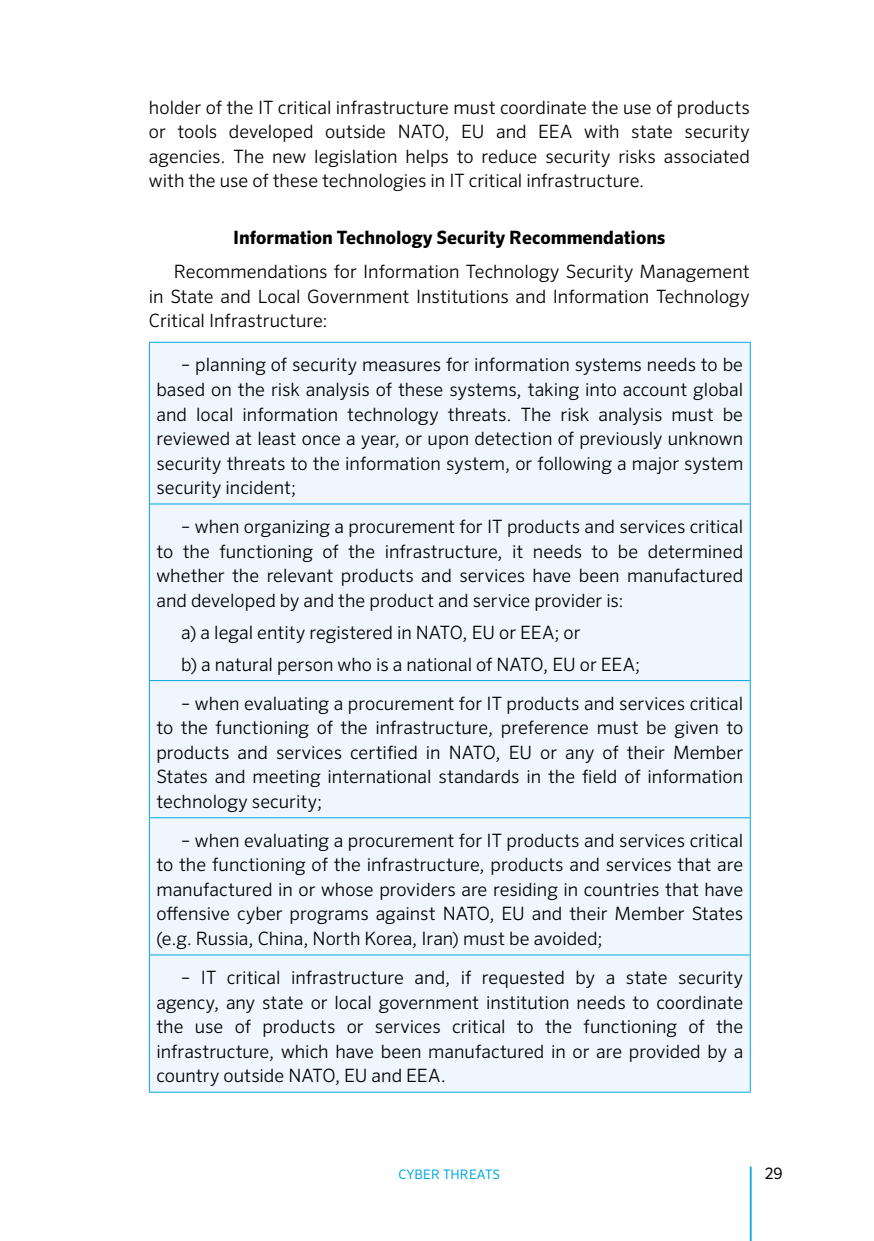
<style>
.page{position:relative;width:874px;height:1241px;background:#fff}
.page>*{position:absolute;margin:0;border:0;box-sizing:border-box;transform-origin:0 0}
.t1{font:300 18.38px/24.5px "FF Sero Pro";color:#000;text-align:justify}
.t2{font:700 18.38px "FF Sero Pro";color:#000}
.t3{font:15.75px "FF Sero Pro";color:#000}
.t4{font:13.12px "FF Sero Pro";letter-spacing:.01em;color:#00a7e0}
</style>
<div class="page">
<hr style="left:749px;top:1166px;width:2px;height:74px;background:#00a7e0">
<div style="left:150px;top:343px;width:599px;height:748px;background:#eff6fd"></div>
<hr style="left:149px;top:342px;width:601px;height:1px;background:#00a7e0">
<hr style="left:149px;top:342px;width:1px;height:161px;background:#00a7e0">
<hr style="left:749px;top:342px;width:1px;height:161px;background:#00a7e0">
<hr style="left:149px;top:503px;width:601px;height:1px;background:#00a7e0">
<hr style="left:149px;top:504px;width:1px;height:176px;background:#00a7e0">
<hr style="left:749px;top:504px;width:1px;height:176px;background:#00a7e0">
<hr style="left:149px;top:680px;width:601px;height:1px;background:#00a7e0">
<hr style="left:149px;top:681px;width:1px;height:136px;background:#00a7e0">
<hr style="left:749px;top:681px;width:1px;height:136px;background:#00a7e0">
<hr style="left:149px;top:817px;width:601px;height:1px;background:#00a7e0">
<hr style="left:149px;top:818px;width:1px;height:136px;background:#00a7e0">
<hr style="left:749px;top:818px;width:1px;height:136px;background:#00a7e0">
<hr style="left:149px;top:954px;width:601px;height:1px;background:#00a7e0">
<hr style="left:149px;top:955px;width:1px;height:136px;background:#00a7e0">
<hr style="left:749px;top:955px;width:1px;height:136px;background:#00a7e0">
<hr style="left:149px;top:1091px;width:601px;height:1px;background:#00a7e0">
<p class="t1" style="left:149px;top:95px;width:602px">holder of the IT critical infrastructure must coordinate the use of products or tools developed outside NATO, EU and EEA with state security agencies. The new legislation helps to reduce security risks associated with the use of these technologies in IT critical infrastructure.</p>
<p class="t2" style="left:233px;top:226px;width:433px">Information Technology Security Recommendations</p>
<p class="t1" style="left:149px;top:259px;width:602px;text-indent:25px">Recommendations for Information Technology Security Management in State and Local Government Institutions and Information Technology Critical Infrastructure:</p>
<p class="t1" style="left:156px;top:352px;width:588px;text-indent:25px">– planning of security measures for information systems needs to be based on the risk analysis of these systems, taking into account global and local information technology threats. The risk analysis must be reviewed at least once a year, or upon detection of previously unknown security threats to the information system, or following a major system security incident;</p>
<p class="t1" style="left:156px;top:514px;width:588px;text-indent:25px">– when organizing a procurement for IT products and services critical to the functioning of the infrastructure, it needs to be determined whether the relevant products and services have been manufactured and developed by and the product and service provider is:</p>
<p class="t1" style="left:181px;top:616px;width:460px;line-height:31.8px">a) a legal entity registered in NATO, EU or EEA; or<br>b) a natural person who is a national of NATO, EU or EEA;</p>
<p class="t1" style="left:156px;top:690px;width:588px;text-indent:25px">– when evaluating a procurement for IT products and services critical to the functioning of the infrastructure, preference must be given to products and services certified in NATO, EU or any of their Member States and meeting international standards in the field of information technology security;</p>
<p class="t1" style="left:156px;top:827px;width:588px;text-indent:25px">– when evaluating a procurement for IT products and services critical to the functioning of the infrastructure, products and services that are manufactured in or whose providers are residing in countries that have offensive cyber programs against NATO, EU and their Member States (e.g. Russia, China, North Korea, Iran) must be avoided;</p>
<p class="t1" style="left:156px;top:964px;width:588px;text-indent:25px">– IT critical infrastructure and, if requested by a state security agency, any state or local government institution needs to coordinate the use of products or services critical to the functioning of the infrastructure, which have been manufactured in or are provided by a country outside NATO, EU and EEA.</p>
<p class="t4" style="left:398px;top:1165px;width:103px">CYBER THREATS</p>
<p class="t3" style="left:764px;top:1163px;width:20px">29</p>
</div>
